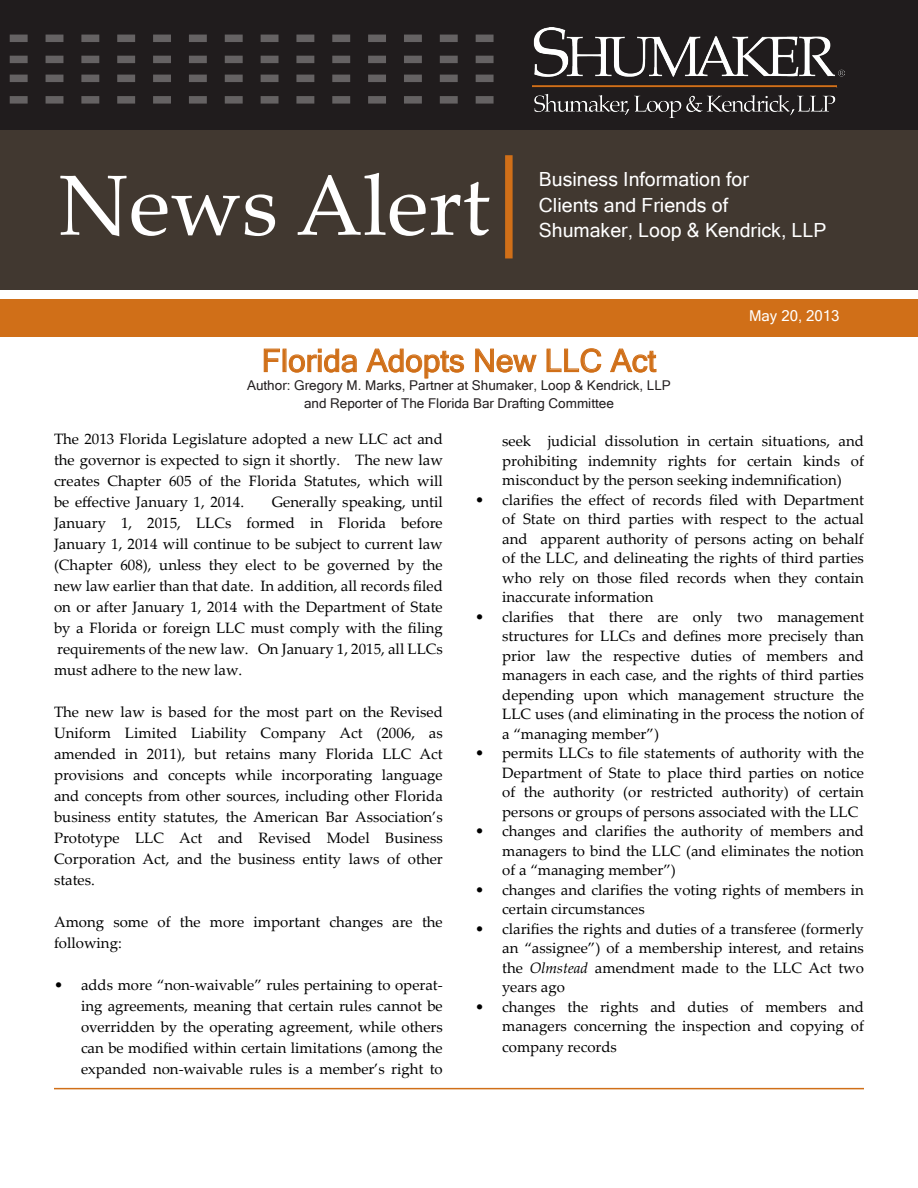
<style>
.page{position:relative;width:918px;height:1188px;background:#fff}
.page>*{position:absolute;margin:0;border:0;box-sizing:border-box;transform-origin:0 0}
.t1{font:85.5px "Palatino Linotype";color:#fff}
.t2{font:31.5px "Microsoft Sans Serif";color:#d06f18}
.t3{font:19.5px "Microsoft Sans Serif";color:#fff}
.t4{font:15px/21px "Palatino Linotype";color:#000;text-align:justify}
.t5{font:15px "Microsoft Sans Serif";color:#fff}
.t6{font:13.5px "Microsoft Sans Serif";color:#231f20}
.s1{font-style:italic}
</style>
<div class="page">
<div style="left:0;top:0;width:918px;height:130px;background:#201c1d"></div>
<div style="left:0;top:130px;width:918px;height:159px;background:#413830"></div>
<img style="left:533px;top:27px;width:312px;height:91px">
<div style="left:505px;top:155px;width:8px;height:103px;background:#d06f18"></div>
<svg style="left:10px;top:35px;width:484px;height:7px"></svg>
<svg style="left:10px;top:56px;width:484px;height:7px"></svg>
<svg style="left:10px;top:75px;width:484px;height:7px"></svg>
<svg style="left:10px;top:96px;width:484px;height:8px"></svg>
<svg style="left:264px;top:348px;width:16px;height:24px"></svg>
<svg style="left:289px;top:348px;width:68px;height:25px"></svg>
<svg style="left:366px;top:348px;width:98px;height:31px"></svg>
<svg style="left:475px;top:348px;width:62px;height:25px"></svg>
<svg style="left:546px;top:348px;width:56px;height:25px"></svg>
<svg style="left:610px;top:348px;width:47px;height:25px"></svg>
<hr style="left:54px;top:1088px;width:810px;height:1px;background:#d06f18">
<div style="left:0;top:299px;width:918px;height:38px;background:#d06f18"></div>
<p class="t1" style="left:58px;top:145px;width:433px">News Alert</p>
<p class="t3" style="left:539px;top:167px;width:212px">Business Information for</p>
<p class="t3" style="left:539px;top:192px;width:191px">Clients and Friends of</p>
<p class="t3" style="left:539px;top:218px;width:289px">Shumaker, Loop &amp; Kendrick, LLP</p>
<p class="t5" style="left:749px;top:306px;width:92px">May 20, 2013</p>
<p class="t2" style="left:262px;top:340px;width:396px">Florida Adopts New LLC Act</p>
<p class="t6" style="left:247px;top:376px;width:425px">Author: Gregory M. Marks, Partner at Shumaker, Loop &amp; Kendrick, LLP</p>
<p class="t6" style="left:304px;top:394px;width:311px">and Reporter of The Florida Bar Drafting Committee</p>
<p class="t4" style="left:54px;top:428px;width:390px">The 2013 Florida Legislature adopted a new LLC act and the governor is expected to sign it shortly. The new law creates Chapter 605 of the Florida Statutes, which will be effective January 1, 2014.</p>
<p class="t4" style="left:54px;top:491px;width:390px;text-indent:218px">Generally speaking, until January 1, 2015, LLCs formed in Florida before January 1, 2014 will continue to be subject to current law (Chapter 608), unless they elect to be governed by the new law earlier than that date. In addition, all records filed on or after January 1, 2014 with the Department of State by a Florida or foreign LLC must comply with the filing requirements of the new law. On January 1, 2015, all LLCs must adhere to the new law.</p>
<p class="t4" style="left:54px;top:701px;width:390px">The new law is based for the most part on the Revised Uniform Limited Liability Company Act (2006, as amended in 2011), but retains many Florida LLC Act provisions and concepts while incorporating language and concepts from other sources, including other Florida business entity statutes, the American Bar Association’s Prototype LLC Act and Revised Model Business Corporation Act, and the business entity laws of other states.</p>
<p class="t4" style="left:54px;top:911px;width:390px">Among some of the more important changes are the following:</p>
<p class="t4" style="left:81px;top:974px;width:363px;text-indent:-27px">• adds more “non-waivable” rules pertaining to operat&shy;ing agreements, meaning that certain rules cannot be overridden by the operating agreement, while others can be modified within certain limitations (among the expanded non-waivable rules is a member’s right to</p>
<p class="t4" style="left:502px;top:431px;width:363px;line-height:19.5px;text-indent:-27px">• seek judicial dissolution in certain situations, and prohibiting indemnity rights for certain kinds of misconduct by the person seeking indemnification)</p>
<p class="t4" style="left:502px;top:490px;width:363px;line-height:19.5px;text-indent:-27px">• clarifies the effect of records filed with Department of State on third parties with respect to the actual and apparent authority of persons acting on behalf of the LLC, and delineating the rights of third parties who rely on those filed records when they contain inaccurate information</p>
<p class="t4" style="left:502px;top:607px;width:363px;line-height:19.5px;text-indent:-27px">• clarifies that there are only two management structures for LLCs and defines more precisely than prior law the respective duties of members and managers in each case, and the rights of third parties depending upon which management structure the LLC uses (and eliminating in the process the notion of a “managing member”)</p>
<p class="t4" style="left:502px;top:743px;width:363px;line-height:19.5px;text-indent:-27px">• permits LLCs to file statements of authority with the Department of State to place third parties on notice of the authority (or restricted authority) of certain persons or groups of persons associated with the LLC</p>
<p class="t4" style="left:502px;top:821px;width:363px;line-height:19.5px;text-indent:-27px">• changes and clarifies the authority of members and managers to bind the LLC (and eliminates the notion of a “managing member”)</p>
<p class="t4" style="left:502px;top:880px;width:363px;line-height:19.5px;text-indent:-27px">• changes and clarifies the voting rights of members in certain circumstances</p>
<p class="t4" style="left:502px;top:919px;width:363px;line-height:19.5px;text-indent:-27px">• clarifies the rights and duties of a transferee (formerly an “assignee”) of a membership interest, and retains the <span class="s1">Olmstead</span> amendment made to the LLC Act two years ago</p>
<p class="t4" style="left:475px;top:997px;width:390px;line-height:19.5px;text-align:right">• changes the rights and duties of members and managers concerning the inspection and copying of</p>
<p class="t4" style="left:502px;top:1036px;width:116px">company records</p>
</div>
